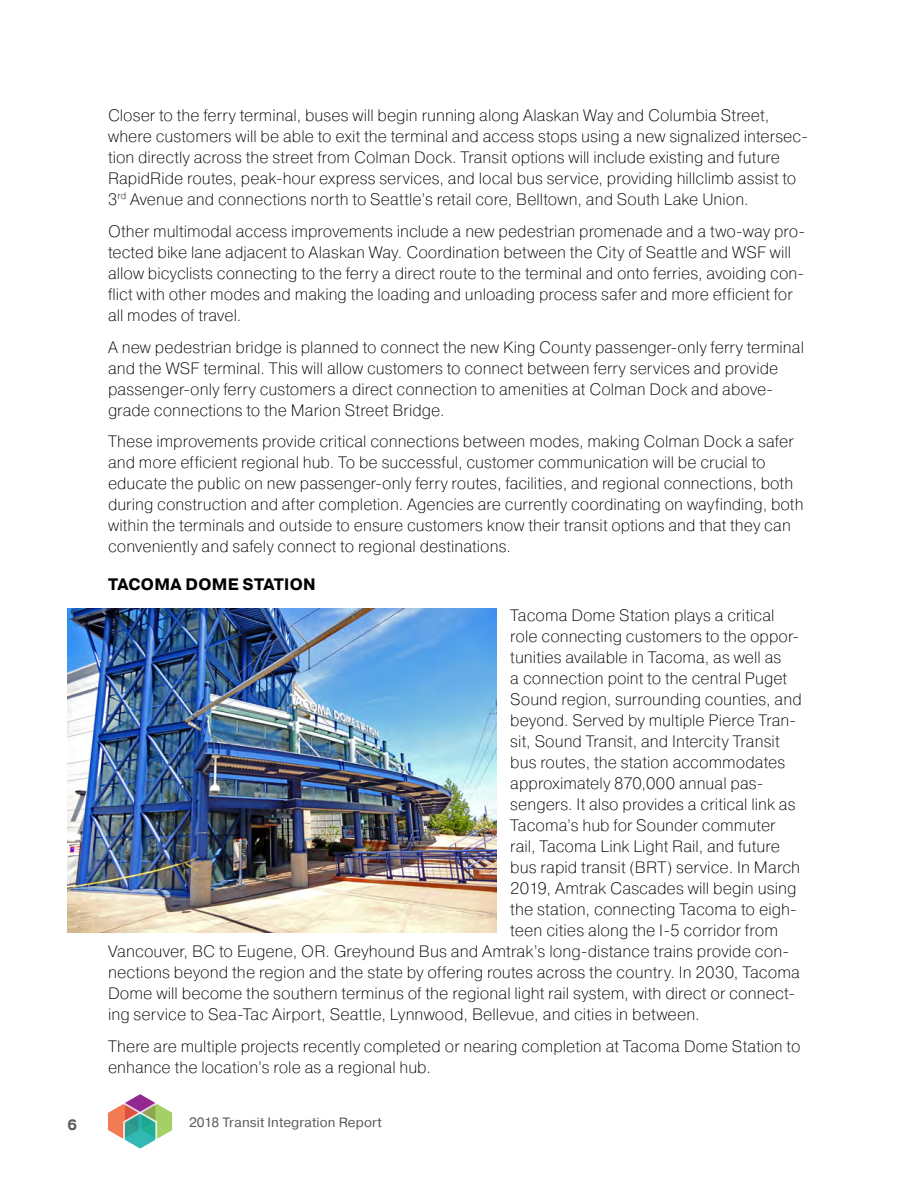
<style>
.page{position:relative;width:918px;height:1188px;background:#fff}
.page>*{position:absolute;margin:0;border:0;box-sizing:border-box;transform-origin:0 0}
.body_text{font:200 16.5px/21px "Pragmatica";color:#000}
.t1{font:700 16.5px "Pragmatica";letter-spacing:.015em;color:#000}
.t2{font:700 15px "Pragmatica";color:#58595b}
.t3{font:13.5px "Pragmatica";letter-spacing:.01em;color:#58595b}
</style>
<div class="page">
<svg style="left:108px;top:1094px;width:64px;height:55px"></svg>
<img style="left:68px;top:608px;width:429px;height:324px">
<p class="body_text" style="left:108px;top:104px;width:702px">Closer to the ferry terminal, buses will begin running along Alaskan Way and Columbia Street, where customers will be able to exit the terminal and access stops using a new signalized intersec&shy;tion directly across the street from Colman Dock. Transit options will include existing and future RapidRide routes, peak-hour express services, and local bus service, providing hillclimb assist to 3<sup>rd</sup> Avenue and connections north to Seattle’s retail core, Belltown, and South Lake Union.</p>
<p class="body_text" style="left:108px;top:220px;width:699px">Other multimodal access improvements include a new pedestrian promenade and a two-way pro&shy;tected bike lane adjacent to Alaskan Way. Coordination between the City of Seattle and WSF will allow bicyclists connecting to the ferry a direct route to the terminal and onto ferries, avoiding con&shy;flict with other modes and making the loading and unloading process safer and more efficient for all modes of travel.</p>
<p class="body_text" style="left:108px;top:336px;width:698px">A new pedestrian bridge is planned to connect the new King County passenger-only ferry terminal and the WSF terminal. This will allow customers to connect between ferry services and provide passenger-only ferry customers a direct connection to amenities at Colman Dock and above&shy;grade connections to the Marion Street Bridge.</p>
<p class="body_text" style="left:108px;top:431px;width:697px">These improvements provide critical connections between modes, making Colman Dock a safer and more efficient regional hub. To be successful, customer communication will be crucial to educate the public on new passenger-only ferry routes, facilities, and regional connections, both during construction and after completion. Agencies are currently coordinating on wayfinding, both within the terminals and outside to ensure customers know their transit options and that they can conveniently and safely connect to regional destinations.</p>
<h4 class="t1" style="left:108px;top:573px;width:209px">TACOMA DOME STATION</h4>
<p class="body_text" style="left:510px;top:605px;width:266px">Tacoma Dome Station plays a critical</p>
<p class="body_text" style="left:510px;top:626px;width:290px">role connecting customers to the oppor-</p>
<p class="body_text" style="left:510px;top:647px;width:273px">tunities available in Tacoma, as well as</p>
<p class="body_text" style="left:510px;top:668px;width:278px">a connection point to the central Puget</p>
<p class="body_text" style="left:510px;top:689px;width:293px">Sound region, surrounding counties, and</p>
<p class="body_text" style="left:510px;top:710px;width:287px">beyond. Served by multiple Pierce Tran-</p>
<p class="body_text" style="left:510px;top:731px;width:271px">sit, Sound Transit, and Intercity Transit</p>
<p class="body_text" style="left:510px;top:752px;width:276px">bus routes, the station accommodates</p>
<p class="body_text" style="left:510px;top:773px;width:255px">approximately 870,000 annual pas-</p>
<p class="body_text" style="left:510px;top:794px;width:287px">sengers. It also provides a critical link as</p>
<p class="body_text" style="left:510px;top:815px;width:267px">Tacoma’s hub for Sounder commuter</p>
<p class="body_text" style="left:510px;top:836px;width:271px">rail, Tacoma Link Light Rail, and future</p>
<p class="body_text" style="left:510px;top:857px;width:291px">bus rapid transit (BRT) service. In March</p>
<p class="body_text" style="left:510px;top:878px;width:288px">2019, Amtrak Cascades will begin using</p>
<p class="body_text" style="left:510px;top:899px;width:288px">the station, connecting Tacoma to eigh-</p>
<p class="body_text" style="left:510px;top:920px;width:269px">teen cities along the I-5 corridor from</p>
<p class="body_text" style="left:108px;top:941px;width:683px">Vancouver, BC to Eugene, OR. Greyhound Bus and Amtrak’s long-distance trains provide con-</p>
<p class="body_text" style="left:108px;top:962px;width:694px">nections beyond the region and the state by offering routes across the country. In 2030, Tacoma</p>
<p class="body_text" style="left:108px;top:983px;width:689px">Dome will become the southern terminus of the regional light rail system, with direct or connect-</p>
<p class="body_text" style="left:108px;top:1004px;width:593px">ing service to Sea-Tac Airport, Seattle, Lynnwood, Bellevue, and cities in between.</p>
<p class="body_text" style="left:108px;top:1036px;width:694px">There are multiple projects recently completed or nearing completion at Tacoma Dome Station to enhance the location’s role as a regional hub.</p>
<p class="t2" style="left:68px;top:1116px;width:11px">6</p>
<p class="t3" style="left:189px;top:1114px;width:194px">2018 Transit Integration Report</p>
</div>
